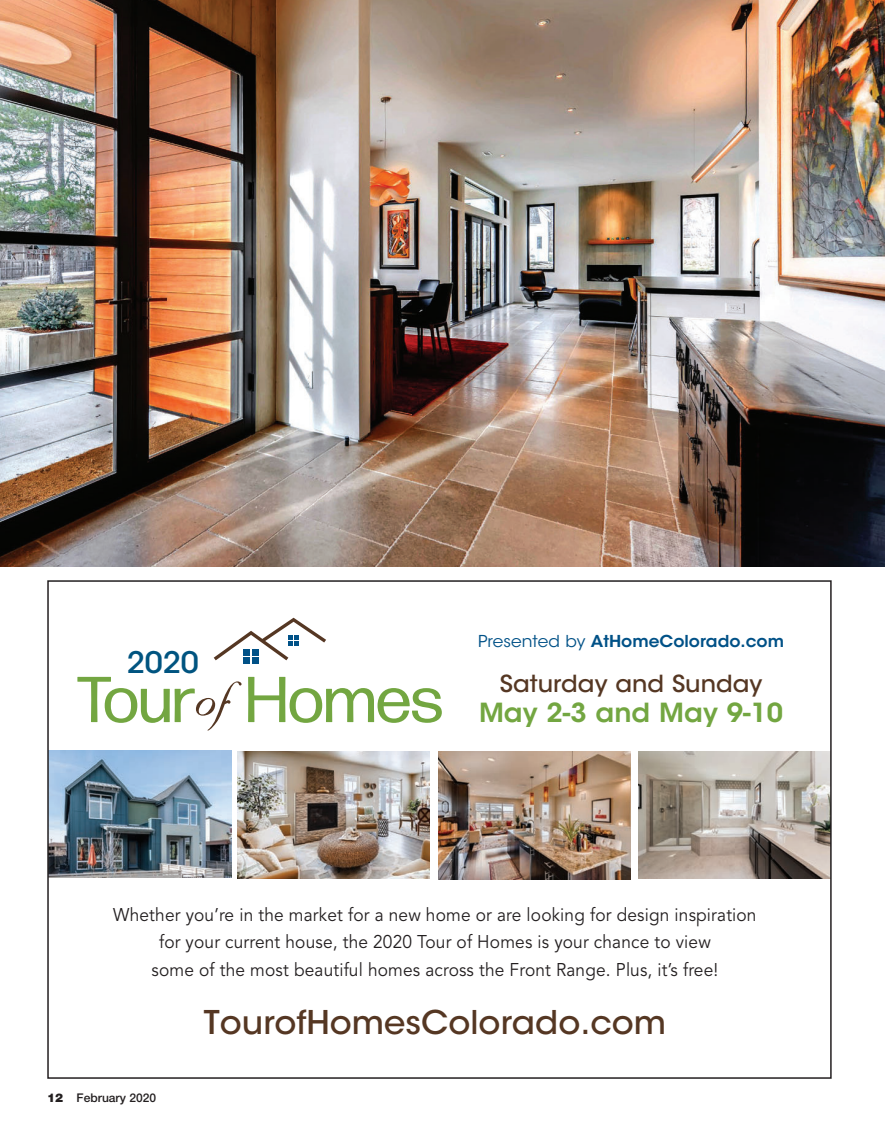
<style>
.page{position:relative;width:885px;height:1126px;background:#fff}
.page>*{position:absolute;margin:0;border:0;box-sizing:border-box;transform-origin:0 0}
.t1{font:500 32.55px "ITC Avant Garde Std";color:#553723}
.t2{font:500 29.4px "ITC Avant Garde Std";color:#005480}
.t3{font:600 26.1px "ITC Avant Garde Std";color:#73a641}
.t4{font:500 23.4px "ITC Avant Garde Std";color:#553723}
.t5{font:18.3px/27.3px "Avenir LT Std";letter-spacing:.01em;color:#231f20;text-align:center;scale:.94 1}
.t6{font:600 16.35px "ITC Avant Garde Std";color:#005187}
.t7{font:500 12px "Helvetica Neue LT Std";color:#231f20}
.s1{font-weight:400}
.s2{font-weight:900}
</style>
<div class="page">
<img style="left:0;top:0;width:884px;height:567px">
<svg style="left:77px;top:677px;width:164px;height:53px"></svg>
<svg style="left:248px;top:677px;width:193px;height:46px"></svg>
<svg style="left:214px;top:617px;width:112px;height:47px"></svg>
<img style="left:438px;top:752px;width:192px;height:127px">
<img style="left:238px;top:751px;width:192px;height:127px">
<img style="left:50px;top:750px;width:181px;height:127px">
<img style="left:638px;top:751px;width:190px;height:127px">
<h2 class="t2" style="left:127px;top:644px;width:73px">2020</h2>
<p class="t6" style="left:478px;top:631px;width:307px"><span class="s1">Presented by</span> AtHomeColorado.com</p>
<p class="t4" style="left:499px;top:668px;width:264px">Saturday and Sunday</p>
<h3 class="t3" style="left:479px;top:696px;width:305px">May 2-3 and May 9-10</h3>
<p class="t5" style="left:113px;top:901px;width:685px">Whether you’re in the market for a new home or are looking for design inspiration for your current house, the 2020 Tour of Homes is your chance to view<br>some of the most beautiful homes across the Front Range. Plus, it’s free!</p>
<h1 class="t1" style="left:204px;top:1002px;width:463px">TourofHomesColorado.com</h1>
<p class="t7" style="left:47px;top:1090px;width:110px"><span class="s2">12</span> February 2020</p>
</div>
